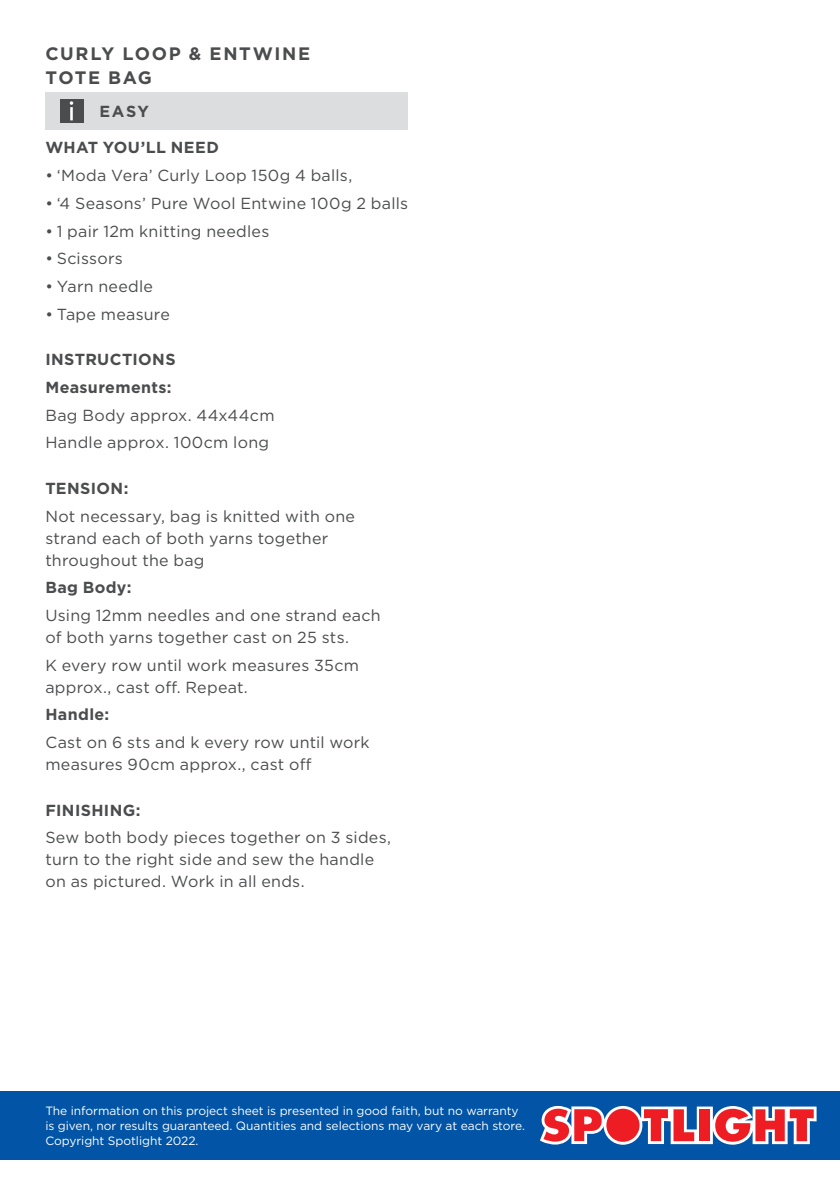
<style>
.page{position:relative;width:840px;height:1191px;background:#fff}
.page>*{position:absolute;margin:0;border:0;box-sizing:border-box;transform-origin:0 0}
.COPY{font:700 18px/24px "Gotham";letter-spacing:.085em;color:#4b4c4d}
.COPY-2{font:16px/22px "Gotham";letter-spacing:.015em;color:#4b4c4d}
.COPY-3{font:700 16px "Gotham";letter-spacing:.025em;color:#4b4c4d}
.t1{font:12px/15px "Gotham";letter-spacing:-.005em;color:#fff}
</style>
<div class="page">
<div style="left:0;top:1090px;width:839px;height:69px;background:#0154a6"></div>
<svg style="left:540px;top:1106px;width:276px;height:38px;background:#c77183"></svg>
<div style="left:45px;top:92px;width:363px;height:38px;background:#dcdddf"></div>
<div style="left:60px;top:99px;width:23px;height:24px;background:#4b4c4d"></div>
<svg style="left:70px;top:101px;width:3px;height:19px"></svg>
<p class="COPY" style="left:45px;top:41px;width:266px">CURLY LOOP &amp; ENTWINE<br>TOTE BAG</p>
<p class="COPY-3" style="left:99px;top:101px;width:51px">EASY</p>
<p class="COPY-3" style="left:45px;top:137px;width:175px">WHAT YOU’LL NEED</p>
<p class="COPY-2" style="left:45px;top:164px;width:308px">• ‘Moda Vera’ Curly Loop 150g 4 balls,</p>
<p class="COPY-2" style="left:45px;top:192px;width:364px">• ‘4 Seasons’ Pure Wool Entwine 100g 2 balls</p>
<p class="COPY-2" style="left:45px;top:219px;width:225px">• 1 pair 12m knitting needles</p>
<p class="COPY-2" style="left:45px;top:247px;width:79px">• Scissors</p>
<p class="COPY-2" style="left:45px;top:275px;width:109px">• Yarn needle</p>
<p class="COPY-2" style="left:45px;top:302px;width:126px">• Tape measure</p>
<p class="COPY-3" style="left:45px;top:349px;width:132px">INSTRUCTIONS</p>
<p class="COPY-3" style="left:45px;top:377px;width:128px">Measurements:</p>
<p class="COPY-2" style="left:45px;top:403px;width:230px">Bag Body approx. 44x44cm</p>
<p class="COPY-2" style="left:45px;top:431px;width:225px">Handle approx. 100cm long</p>
<p class="COPY-3" style="left:45px;top:478px;width:85px">TENSION:</p>
<p class="COPY-2" style="left:45px;top:504px;width:311px">Not necessary, bag is knitted with one strand each of both yarns together throughout the bag</p>
<p class="COPY-3" style="left:45px;top:577px;width:88px">Bag Body:</p>
<p class="COPY-2" style="left:45px;top:604px;width:336px">Using 12mm needles and one strand each of both yarns together cast on 25 sts.</p>
<p class="COPY-2" style="left:45px;top:653px;width:315px">K every row until work measures 35cm approx., cast off. Repeat.</p>
<p class="COPY-3" style="left:45px;top:704px;width:65px">Handle:</p>
<p class="COPY-2" style="left:45px;top:731px;width:325px">Cast on 6 sts and k every row until work measures 90cm approx., cast off</p>
<p class="COPY-3" style="left:45px;top:799px;width:97px">FINISHING:</p>
<p class="COPY-2" style="left:45px;top:826px;width:347px">Sew both body pieces together on 3 sides, turn to the right side and sew the handle on as pictured. Work in all ends.</p>
<p class="t1" style="left:45px;top:1103px;width:481px">The information on this project sheet is presented in good faith, but no warranty is given, nor results guaranteed. Quantities and selections may vary at each store.<br>Copyright Spotlight 2022.</p>
</div>
